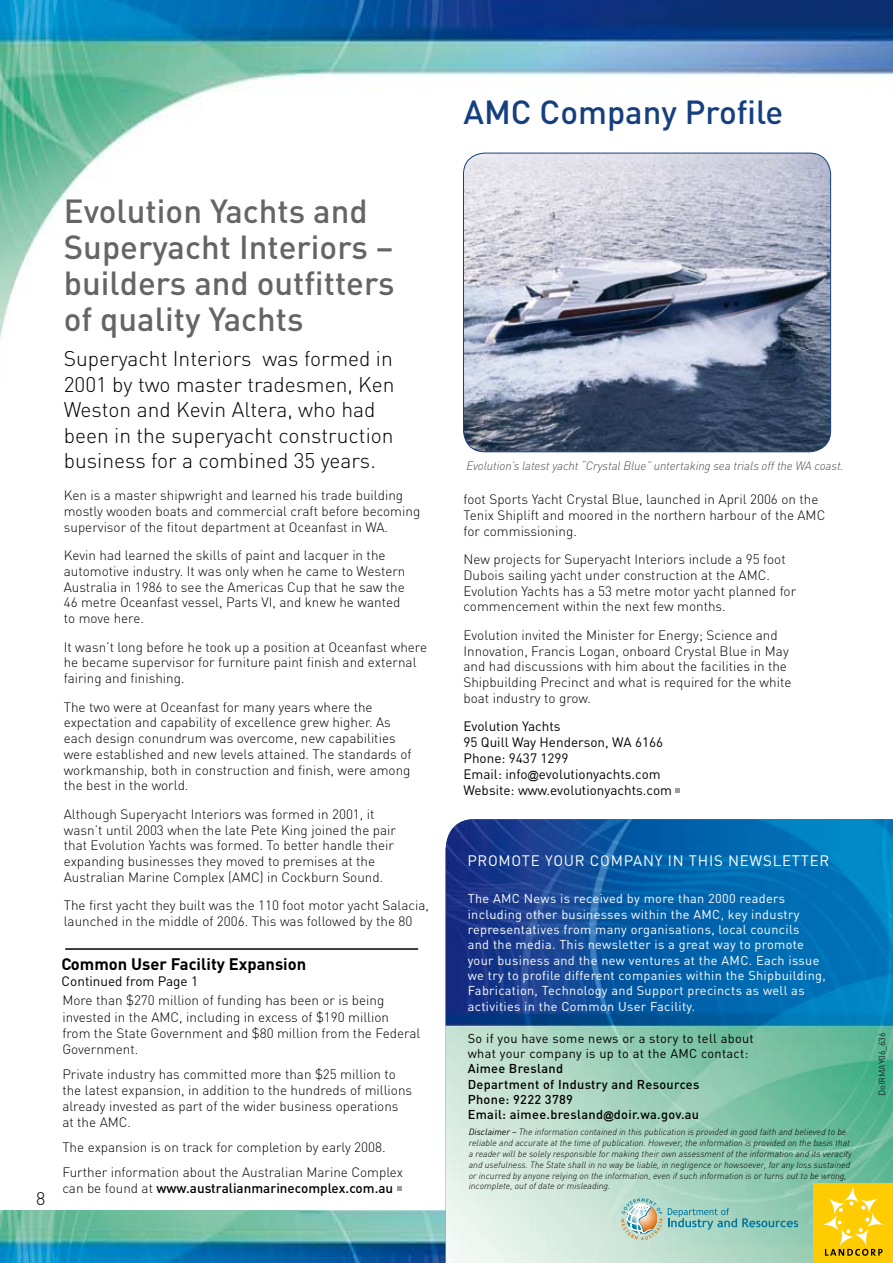
<style>
.page{position:relative;width:893px;height:1263px;background:#fff}
.page>*{position:absolute;margin:0;border:0;box-sizing:border-box;transform-origin:0 0}
.t1{font:500 33px/36px "DIN";color:#646567}
.t2{font:500 33px "DIN";color:#163f7e}
.t3{font:300 21px/25.5px "DIN";color:#000}
.t4{font:700 16.5px "DIN";color:#000}
.t5{font:15px "DIN";letter-spacing:.05em;color:#fff}
.t6{font:300 13.5px/15.8px "DIN";color:#000}
.t7{font:13.5px/15.9px "DIN";color:#000}
.t8{font:500 13.5px "DIN";color:#000}
.t9{font:12.75px/15.3px "DIN";letter-spacing:.025em;color:#fff}
.t10{font:500 12.75px/15.3px "DIN";letter-spacing:.025em;color:#000}
.t11{font:12.75px/15.3px "DIN";letter-spacing:.025em;color:#000}
.t12{font:italic 300 12px "DIN";letter-spacing:-.01em;color:#4b4b4d}
.t13{font:italic 300 9px/10.8px "DIN";color:#000}
.t14{font:300 9px "DIN";color:#000}
.s1{font-weight:300}
.s2{font-family:"Arial";font-size:11.25px}
.s3{font-family:"Arial";font-weight:700;font-size:10.5px}
.s4{font-weight:400}
</style>
<div class="page">
<img style="left:0;top:0;width:893px;height:448px">
<img style="left:0;top:1210px;width:446px;height:53px">
<img style="left:446px;top:819px;width:447px;height:444px">
<div style="left:814px;top:1183px;width:79px;height:80px;background:#fecc00"></div>
<svg style="left:823px;top:1187px;width:60px;height:69px"></svg>
<svg style="left:621px;top:1198px;width:41px;height:42px;background:#beccbb"></svg>
<svg style="left:668px;top:1208px;width:130px;height:21px;background:#80bfb6"></svg>
<img style="left:463px;top:153px;width:368px;height:299px;border-radius:21px">
<div style="left:463px;top:153px;width:368px;height:299px;border:1px solid #163f7e;border-radius:21px"></div>
<svg style="left:675px;top:789px;width:5px;height:4px"></svg>
<svg style="left:397px;top:1186px;width:4px;height:5px"></svg>
<hr style="left:65px;top:948px;width:353px;height:2px;background:#000">
<h1 class="t1" style="left:64px;top:192px;width:332px">Evolution Yachts and<br>Superyacht Interiors – builders and outfitters of quality Yachts</h1>
<h2 class="t3" style="left:64px;top:345px;width:332px">Superyacht Interiors was formed in 2001 by two master tradesmen, Ken Weston and Kevin Altera, who had been in the superyacht construction business for a combined 35 years.</h2>
<p class="t6" style="left:64px;top:487px;width:358px">Ken is a master shipwright and learned his trade building mostly wooden boats and commercial craft before becoming supervisor of the fitout department at Oceanfast in WA.</p>
<p class="t6" style="left:64px;top:547px;width:343px">Kevin had learned the skills of paint and lacquer in the automotive industry. It was only when he came to Western Australia in 1986 to see the Americas Cup that he saw the 46 metre Oceanfast vessel, Parts VI, and knew he wanted to move here.</p>
<p class="t6" style="left:64px;top:639px;width:365px">It wasn’t long before he took up a position at Oceanfast where he became supervisor for furniture paint finish and external fairing and finishing.</p>
<p class="t6" style="left:64px;top:699px;width:349px">The two were at Oceanfast for many years where the expectation and capability of excellence grew higher. As each design conundrum was overcome, new capabilities were established and new levels attained. The standards of workmanship, both in construction and finish, were among the best in the world.</p>
<p class="t6" style="left:64px;top:806px;width:334px">Although Superyacht Interiors was formed in 2001, it wasn’t until 2003 when the late Pete King joined the pair that Evolution Yachts was formed. To better handle their expanding businesses they moved to premises at the Australian Marine Complex (AMC) in Cockburn Sound.</p>
<p class="t6" style="left:64px;top:897px;width:367px">The first yacht they built was the 110 foot motor yacht Salacia, launched in the middle of 2006. This was followed by the 80</p>
<p class="t4" style="left:62px;top:953px;width:246px">Common User Facility Expansion</p>
<p class="t7" style="left:62px;top:973px;width:138px">Continued from Page 1</p>
<p class="t6" style="left:62px;top:992px;width:360px;line-height:16.2px">More than $270 million of funding has been or is being invested in the AMC, including in excess of $190 million from the State Government and $80 million from the Federal Government.</p>
<p class="t6" style="left:62px;top:1065px;width:351px;line-height:16.2px">Private industry has committed more than $25 million to the latest expansion, in addition to the hundreds of millions already invested as part of the wider business operations at the AMC.</p>
<p class="t6" style="left:62px;top:1134px;width:342px;line-height:24.8px">The expansion is on track for completion by early 2008.<br>Further information about the Australian Marine Complex</p>
<p class="t8" style="left:62px;top:1179px;width:332px"><span class="s1">can be found at</span> www.australianmarinecomplex.com.au</p>
<h1 class="t2" style="left:463px;top:91px;width:321px">AMC Company Profile</h1>
<p class="t12" style="left:466px;top:459px;width:379px">Evolution’s latest yacht “Crystal Blue” untertaking sea trials off the WA coast.</p>
<p class="t6" style="left:463px;top:491px;width:363px">foot Sports Yacht Crystal Blue, launched in April 2006 on the<br>Tenix Shiplift and moored in the northern harbour of the AMC for commissioning.</p>
<p class="t6" style="left:463px;top:551px;width:334px">New projects for Superyacht Interiors include a 95 foot Dubois sailing yacht under construction at the AMC.<br>Evolution Yachts has a 53 metre motor yacht planned for commencement within the next few months.</p>
<p class="t6" style="left:463px;top:627px;width:329px">Evolution invited the Minister for Energy; Science and Innovation, Francis Logan, onboard Crystal Blue in May and had discussions with him about the facilities in the Shipbuilding Precinct and what is required for the white boat industry to grow.</p>
<p class="t7" style="left:463px;top:718px;width:210px">Evolution Yachts<br>95 Quill Way Henderson, WA 6166<br>Phone: 9437 1299<br>Email: info<span class="s2">@</span>evolutionyachts.com<br>Website: www.evolutionyachts.com</p>
<p class="t5" style="left:467px;top:851px;width:364px">PROMOTE YOUR COMPANY IN THIS NEWSLETTER</p>
<p class="t9" style="left:468px;top:891px;width:359px">The AMC News is received by more than 2000 readers including other businesses within the AMC, key industry representatives from many organisations, local councils<br>and the media. This newsletter is a great way to promote your business and the new ventures at the AMC. Each issue we try to profile different companies within the Shipbuilding, Fabrication, Technology and Support precincts as well as activities in the Common User Facility.</p>
<p class="t11" style="left:468px;top:1030px;width:288px">So if you have some news or a story to tell about what your company is up to at the AMC contact:</p>
<p class="t10" style="left:468px;top:1061px;width:233px">Aimee Bresland<br>Department of Industry and Resources<br>Phone: 9222 3789<br>Email: aimee.bresland<span class="s3">@</span>doir.wa.gov.au</p>
<p class="t13" style="left:469px;top:1126px;width:385px"><span class="s4">Disclaimer –</span> The information contained in this publication is provided in good faith and believed to be reliable and accurate at the time of publication. However, the information is provided on the basis that a reader will be solely responsible for making their own assessment of the information and its veracity and usefulness. The State shall in no way be liable, in negligence or howsoever, for any loss sustained or incurred by anyone relying on the information, even if such information is or turns out to be wrong, incomplete, out of date or misleading.</p>
<p class="t14" style="left:876px;top:1096px;width:65px;rotate:-90deg">DoIRMAY06_636</p>
</div>
